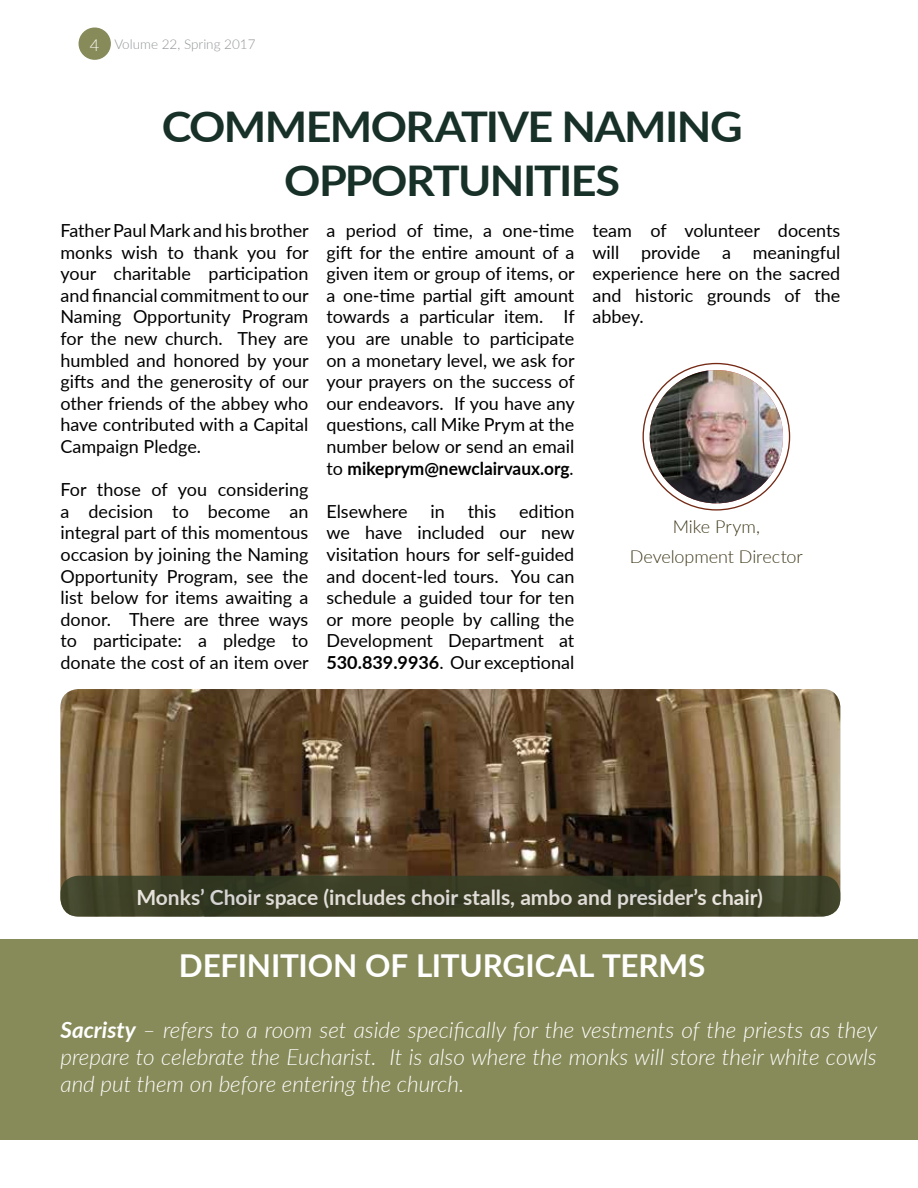
<style>
.page{position:relative;width:918px;height:1188px;background:#fff}
.page>*{position:absolute;margin:0;border:0;box-sizing:border-box;transform-origin:0 0}
.t1{font:700 42.3px/54px "Lato";letter-spacing:-.035em;color:#183128;text-align:center;scale:1.06 1}
.t2{font:700 31.5px "Lato";letter-spacing:-.005em;color:#fff}
.t3{font:italic 300 22.5px/27px "Lato";color:#fff;text-align:justify}
.t4{font:700 21px "Lato";color:#fff}
.t5{font:18px/21.6px "Lato";color:#000;text-align:justify}
.t6{font:300 17.85px/29.2px "Lato";letter-spacing:-.005em;color:#3e3819;text-align:center}
.t7{font:300 13.5px "Lato";color:#939598}
.s1{font-size:16.5px;color:#fff}
.s2{font-weight:700}
</style>
<div class="page">
<img style="left:650px;top:370px;width:133px;height:133px;border-radius:67px">
<div style="left:79px;top:28px;width:31px;height:31px;background:#878b59;border-radius:50%"></div>
<div style="left:79px;top:28px;width:32px;height:32px;border:2px solid #878b59;border-radius:50%"></div>
<div style="left:0;top:939px;width:918px;height:201px;background:#878b59"></div>
<img style="left:60px;top:689px;width:780px;height:227px">
<div style="left:60px;top:876px;width:780px;height:41px;background:#343e25;border-radius:18px"></div>
<p class="t7" style="left:90px;top:35px;width:167px"><span class="s1">4</span> Volume 22, Spring 2017</p>
<h1 class="t1" style="left:162px;top:98px;width:550px">COMMEMORATIVE NAMING<br>OPPORTUNITIES</h1>
<p class="t5" style="left:60px;top:219px;width:250px">Father Paul Mark and his brother monks wish to thank you for your charitable participation and financial commitment to our Naming Opportunity Program for the new church. They are humbled and honored by your gifts and the generosity of our other friends of the abbey who have contributed with a Capital Campaign Pledge.</p>
<p class="t5" style="left:60px;top:478px;width:250px">For those of you considering a decision to become an integral part of this momentous occasion by joining the Naming Opportunity Program, see the list below for items awaiting a donor. There are three ways to participate: a pledge to donate the cost of an item over</p>
<p class="t5" style="left:592px;top:219px;width:249px">team of volunteer docents will provide a meaningful experience here on the sacred and historic grounds of the abbey.</p>
<p class="t5" style="left:326px;top:219px;width:250px">a period of time, a one-time gift for the entire amount of a given item or group of items, or a one-time partial gift amount towards a particular item. If you are unable to participate on a monetary level, we ask for your prayers on the success of our endeavors. If you have any questions, call Mike Prym at the number below or send an email to <span class="s2">mikeprym@newclairvaux.org</span>.</p>
<p class="t5" style="left:326px;top:500px;width:83px">Elsewhere</p>
<p class="t5" style="left:430px;top:500px;width:16px">in</p>
<p class="t5" style="left:468px;top:500px;width:30px">this</p>
<p class="t5" style="left:326px;top:500px;width:250px;text-indent:193px">edition we have included our new visitation hours for self-guided and docent-led tours. You can schedule a guided tour for ten or more people by calling the Development Department at <span class="s2">530.839.9936</span>. Our exceptional</p>
<p class="t6" style="left:630px;top:512px;width:175px">Mike Prym,<br>Development Director</p>
<p class="t4" style="left:136px;top:881px;width:628px">Monks’ Choir space (includes choir stalls, ambo and presider’s chair)</p>
<h2 class="t2" style="left:179px;top:942px;width:528px">DEFINITION OF LITURGICAL TERMS</h2>
<p class="t3" style="left:60px;top:1016px;width:818px"><span class="s2">Sacristy</span> – refers to a room set aside specifically for the vestments of the priests as they prepare to celebrate the Eucharist. It is also where the monks will store their white cowls and put them on before entering the church.</p>
</div>
